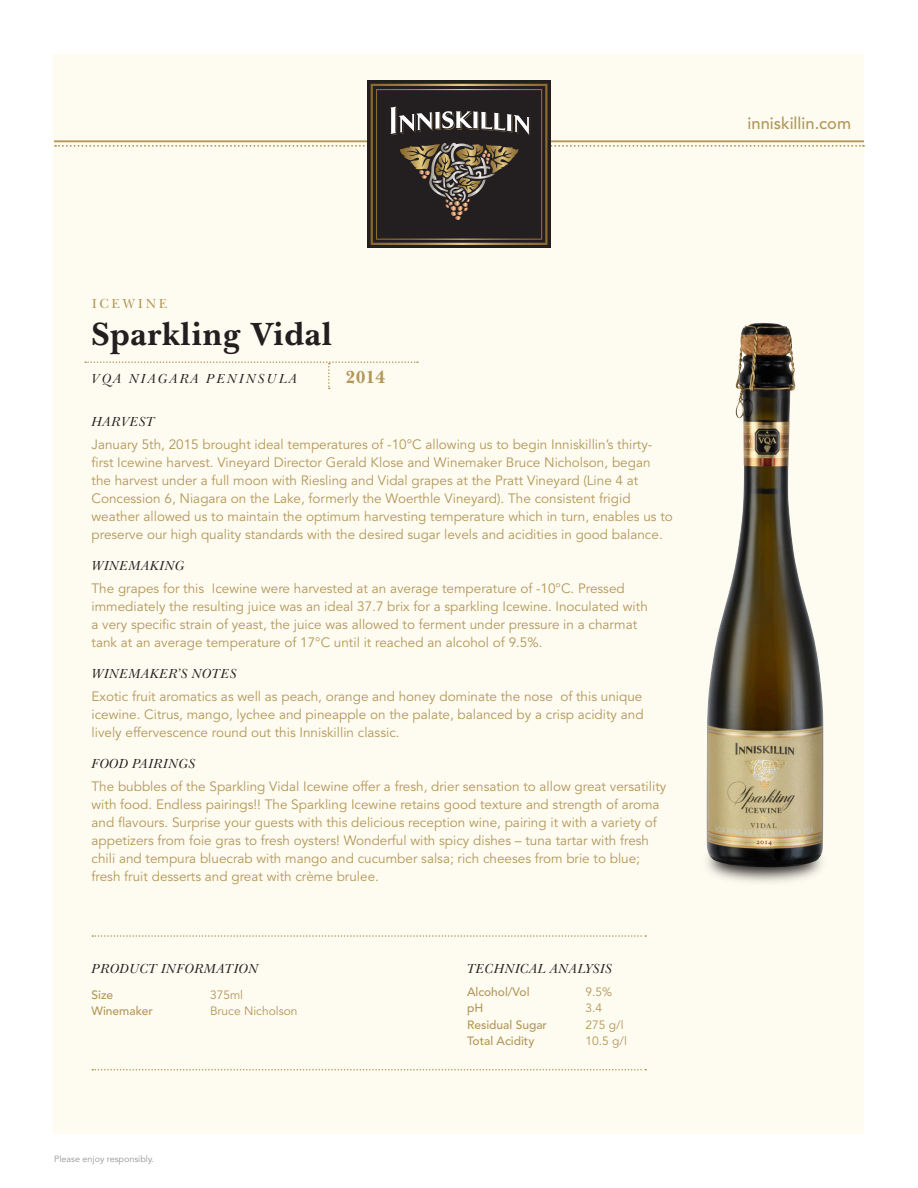
<style>
.page{position:relative;width:918px;height:1188px;background:#fff}
.page>*{position:absolute;margin:0;border:0;box-sizing:border-box;transform-origin:0 0}
.t1{font:700 33px "Baskerville BT";letter-spacing:.01em;color:#231f20}
.t2{font:700 18px "Baskerville BT";color:#b39758}
.t3{font:500 16.5px "Avenir";color:#b39758}
.t4{font:13.5px/18px "Avenir";color:#b39758}
.t5{font:italic 13.5px "Baskerville BT";color:#231f20}
.t6{font:italic 13.5px "Baskerville BT";letter-spacing:.12em;color:#231f20}
.t7{font:13.5px "Baskerville BT";letter-spacing:.15em;color:#b39758}
.t8{font:500 12px "Avenir";color:#b39758}
.t9{font:12px "Avenir";color:#b39758}
.t10{font:9px "Avenir";color:#939598}
</style>
<div class="page">
<div style="left:54px;top:54px;width:810px;height:1080px;background:#fefbf1"></div>
<svg style="left:92px;top:935px;width:554px;height:2px"></svg>
<svg style="left:92px;top:1069px;width:554px;height:1px"></svg>
<hr style="left:54px;top:140px;width:810px;height:2px;background:#b39758">
<img style="left:706px;top:812px;width:115px;height:70px">
<img style="left:707px;top:323px;width:117px;height:544px">
<div style="left:367px;top:80px;width:184px;height:168px;background:linear-gradient(to right,#231f20,#231f20)"></div>
<svg style="left:55px;top:84px;width:809px;height:161px"></svg>
<svg style="left:85px;top:361px;width:333px;height:28px"></svg>
<p class="t7" style="left:92px;top:295px;width:77px">ICEWINE</p>
<p class="t1" style="left:92px;top:314px;width:242px">Sparkling Vidal</p>
<p class="t6" style="left:92px;top:370px;width:208px">VQA NIAGARA PENINSULA</p>
<p class="t2" style="left:346px;top:365px;width:41px">2014</p>
<p class="t5" style="left:92px;top:413px;width:65px">HARVEST</p>
<p class="t4" style="left:92px;top:436px;width:583px">January 5th, 2015 brought ideal temperatures of -10°C allowing us to begin Inniskillin’s thirty&shy;first Icewine harvest. Vineyard Director Gerald Klose and Winemaker Bruce Nicholson, began the harvest under a full moon with Riesling and Vidal grapes at the Pratt Vineyard (Line 4 at Concession 6, Niagara on the Lake, formerly the Woerthle Vineyard). The consistent frigid weather allowed us to maintain the optimum harvesting temperature which in turn, enables us to preserve our high quality standards with the desired sugar levels and acidities in good balance.</p>
<p class="t5" style="left:92px;top:558px;width:95px">WINEMAKING</p>
<p class="t4" style="left:92px;top:580px;width:558px">The grapes for this Icewine were harvested at an average temperature of -10°C. Pressed immediately the resulting juice was an ideal 37.7 brix for a sparkling Icewine. Inoculated with a very specific strain of yeast, the juice was allowed to ferment under pressure in a charmat tank at an average temperature of 17°C until it reached an alcohol of 9.5%.</p>
<p class="t5" style="left:92px;top:666px;width:147px">WINEMAKER’S NOTES</p>
<p class="t4" style="left:92px;top:688px;width:554px;text-align:justify">Exotic fruit aromatics as well as peach, orange and honey dominate the nose of this unique icewine. Citrus, mango, lychee and pineapple on the palate, balanced by a crisp acidity and lively effervescence round out this Inniskillin classic.</p>
<p class="t5" style="left:92px;top:756px;width:106px">FOOD PAIRINGS</p>
<p class="t4" style="left:92px;top:778px;width:576px">The bubbles of the Sparkling Vidal Icewine offer a fresh, drier sensation to allow great versatility with food. Endless pairings!! The Sparkling Icewine retains good texture and strength of aroma and flavours. Surprise your guests with this delicious reception wine, pairing it with a variety of appetizers from foie gras to fresh oysters! Wonderful with spicy dishes – tuna tartar with fresh chili and tempura bluecrab with mango and cucumber salsa; rich cheeses from brie to blue; fresh fruit desserts and great with crème brulee.</p>
<p class="t5" style="left:92px;top:960px;width:169px">PRODUCT INFORMATION</p>
<p class="t8" style="left:92px;top:988px;width:23px">Size</p>
<p class="t9" style="left:210px;top:988px;width:35px">375ml</p>
<p class="t8" style="left:92px;top:1004px;width:63px">Winemaker</p>
<p class="t9" style="left:210px;top:1004px;width:89px">Bruce Nicholson</p>
<p class="t10" style="left:54px;top:1154px;width:101px">Please enjoy responsibly.</p>
<p class="t5" style="left:467px;top:960px;width:147px">TECHNICAL ANALYSIS</p>
<p class="t8" style="left:467px;top:985px;width:64px">Alcohol/Vol</p>
<p class="t9" style="left:586px;top:985px;width:28px">9.5%</p>
<p class="t8" style="left:467px;top:1001px;width:18px">pH</p>
<p class="t9" style="left:586px;top:1001px;width:18px">3.4</p>
<p class="t8" style="left:467px;top:1018px;width:82px">Residual Sugar</p>
<p class="t9" style="left:586px;top:1018px;width:40px">275 g/l</p>
<p class="t8" style="left:467px;top:1034px;width:69px">Total Acidity</p>
<p class="t9" style="left:586px;top:1034px;width:43px">10.5 g/l</p>
<p class="t3" style="left:748px;top:114px;width:105px">inniskillin.com</p>
</div>
